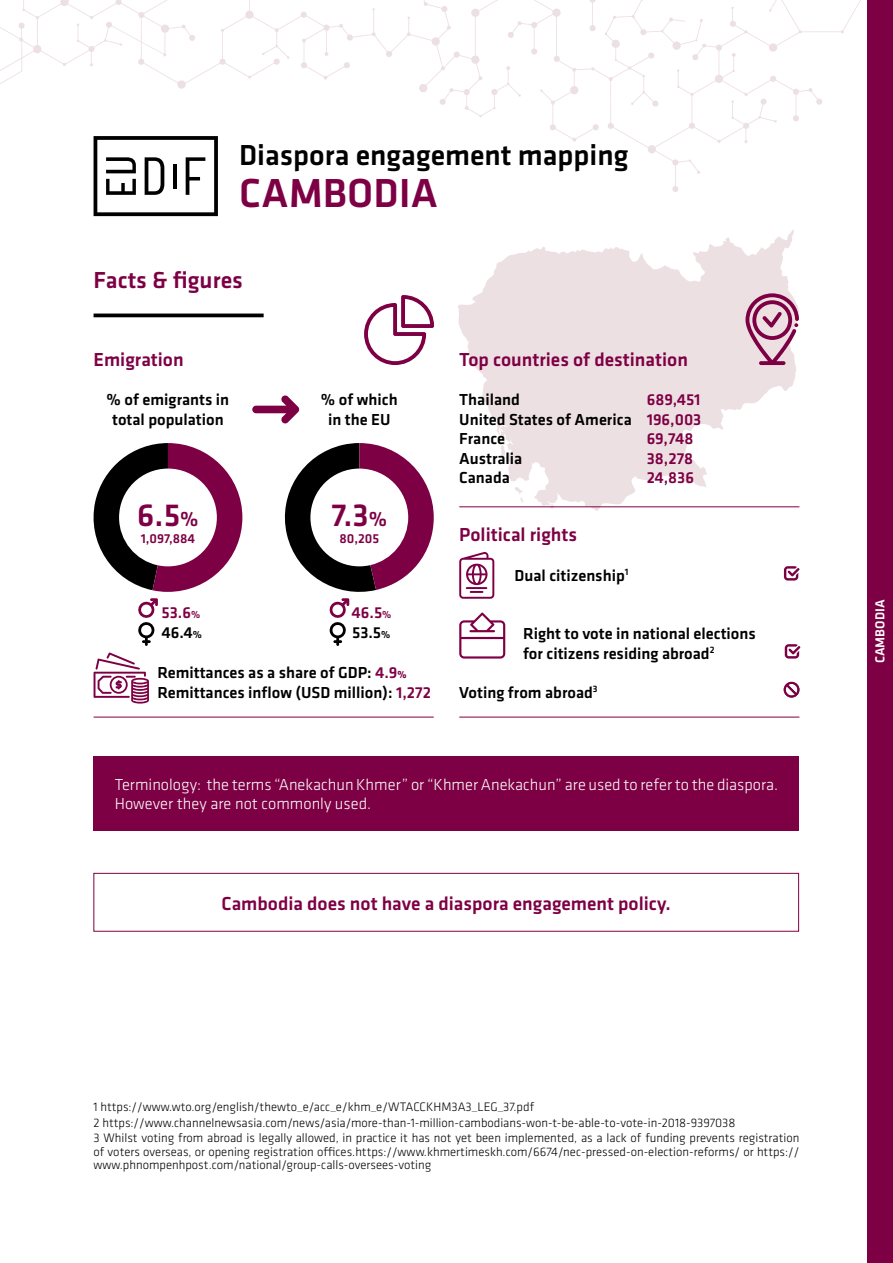
<style>
.page{position:relative;width:893px;height:1263px;background:#fff}
.page>*{position:absolute;margin:0;border:0;box-sizing:border-box;transform-origin:0 0}
.t1{font:500 42px "Klavika";color:#7e0044}
.t2{font:500 33px "Klavika";color:#7e0044}
.t3{font:500 30px "Klavika";color:#000}
.t4{font:500 24px "Klavika";color:#7e0044}
.t5{font:500 19.5px "Klavika";color:#7e0044}
.t6{font:500 16.5px/19.5px "Klavika";color:#000}
.t7{font:300 16.5px/19.5px "Klavika";color:#fff}
.t8{font:500 16.5px/19.5px "Klavika";color:#7e0044}
.t9{font:500 13.5px "Klavika";color:#7e0044}
.t10{font:500 13.5px "Klavika";color:#fff}
.t11{font:300 12.75px/15.6px "Klavika";color:#000}
.s1{font-size:21px}
.s2{font-size:10.5px}
.s3{color:#000}
.s4{font-size:10.5px;color:#000}
.s5{color:#7e0044}
.s6{font-weight:700;font-size:10.5px;color:#7e0044}
</style>
<div class="page">
<div style="left:867px;top:0;width:26px;height:1263px;background:#7e0044"></div>
<svg style="left:458px;top:230px;width:341px;height:281px;fill:#ede0e3"></svg>
<hr style="left:94px;top:314px;width:170px;height:3px;background:#000">
<hr style="left:94px;top:717px;width:340px;height:1px;background:#7e0044">
<hr style="left:459px;top:506px;width:340px;height:1px;background:#7e0044">
<div style="left:94px;top:756px;width:705px;height:74px;background:#7e0044"></div>
<svg style="left:745px;top:293px;width:54px;height:72px;background:#c998b0"></svg>
<svg style="left:364px;top:295px;width:70px;height:70px"></svg>
<svg style="left:459px;top:552px;width:35px;height:47px"></svg>
<svg style="left:459px;top:612px;width:46px;height:47px"></svg>
<svg style="left:138px;top:598px;width:20px;height:48px"></svg>
<svg style="left:94px;top:443px;width:148px;height:149px"></svg>
<svg style="left:284px;top:443px;width:150px;height:203px"></svg>
<svg style="left:94px;top:652px;width:55px;height:51px"></svg>
<div style="left:93px;top:873px;width:706px;height:59px;border:1px solid #7e0044"></div>
<svg style="left:0;top:0;width:861px;height:216px"></svg>
<hr style="left:173px;top:164px;width:4px;height:25px;background:#000">
<svg style="left:252px;top:395px;width:48px;height:28px"></svg>
<hr style="left:459px;top:717px;width:340px;height:1px;background:#7e0044">
<svg style="left:784px;top:682px;width:15px;height:16px"></svg>
<svg style="left:785px;top:644px;width:15px;height:15px"></svg>
<svg style="left:784px;top:566px;width:15px;height:15px"></svg>
<h3 class="t3" style="left:239px;top:135px;width:391px">Diaspora engagement mapping</h3>
<h1 class="t1" style="left:239px;top:165px;width:200px">CAMBODIA</h1>
<h3 class="t4" style="left:94px;top:264px;width:151px">Facts &amp; figures</h3>
<h3 class="t5" style="left:94px;top:346px;width:92px">Emigration</h3>
<p class="t6" style="left:107px;top:389px;width:124px;text-align:center">% of emigrants in total population</p>
<p class="t6" style="left:321px;top:389px;width:78px;text-align:center">% of which in the EU</p>
<h2 class="t2" style="left:137px;top:493px;width:63px">6.5<span class="s1">%</span></h2>
<h2 class="t2" style="left:332px;top:493px;width:57px">7.3<span class="s1">%</span></h2>
<p class="t9" style="left:141px;top:529px;width:56px">1,097,884</p>
<p class="t9" style="left:339px;top:529px;width:41px">80,205</p>
<p class="t8" style="left:162px;top:602px;width:42px;line-height:20.1px">53.6<span class="s2">%<br></span><span class="s3">46.4</span><span class="s4">%</span></p>
<p class="t8" style="left:351px;top:602px;width:42px;line-height:20.2px">46.5<span class="s2">%<br></span><span class="s3">53.5</span><span class="s4">%</span></p>
<p class="t6" style="left:157px;top:662px;width:275px">Remittances as a share of GDP: <span class="s5">4.9</span><span class="s6">%<br></span>Remittances inflow (USD million): <span class="s5">1,272</span></p>
<h3 class="t5" style="left:459px;top:346px;width:230px">Top countries of destination</h3>
<p class="t6" style="left:459px;top:389px;width:174px">Thailand<br>United States of America<br>France<br>Australia<br>Canada</p>
<p class="t8" style="left:647px;top:389px;width:56px">689,451<br>196,003<br>69,748<br>38,278<br>24,836</p>
<h3 class="t5" style="left:459px;top:521px;width:119px">Political rights</h3>
<p class="t6" style="left:514px;top:565px;width:115px">Dual citizenship<sup>1</sup></p>
<p class="t6" style="left:523px;top:623px;width:234px">Right to vote in national elections for citizens residing abroad<sup>2</sup></p>
<p class="t6" style="left:459px;top:682px;width:140px">Voting from abroad<sup>3</sup></p>
<p class="t7" style="left:115px;top:774px;width:665px">Terminology: the terms “Anekachun Khmer” or “Khmer Anekachun” are used to refer to the diaspora.<br>However they are not commonly used.</p>
<h3 class="t5" style="left:222px;top:890px;width:451px">Cambodia does not have a diaspora engagement policy.</h3>
<p class="t11" style="left:93px;top:1099px;width:707px">1 https://www.wto.org/english/thewto_e/acc_e/khm_e/WTACCKHM3A3_LEG_37.pdf<br>2 https://www.channelnewsasia.com/news/asia/more-than-1-million-cambodians-won-t-be-able-to-vote-in-2018-9397038<br>3 Whilst voting from abroad is legally allowed, in practice it has not yet been implemented, as a lack of funding prevents registration</p>
<p class="t11" style="left:93px;top:1145px;width:707px;line-height:13.5px">of voters overseas, or opening registration offices.https://www.khmertimeskh.com/6674/nec-pressed-on-election-reforms/ or https:// www.phnompenhpost.com/national/group-calls-oversees-voting</p>
<p class="t10" style="left:871px;top:663px;width:65px;rotate:-90deg">CAMBODIA</p>
</div>
